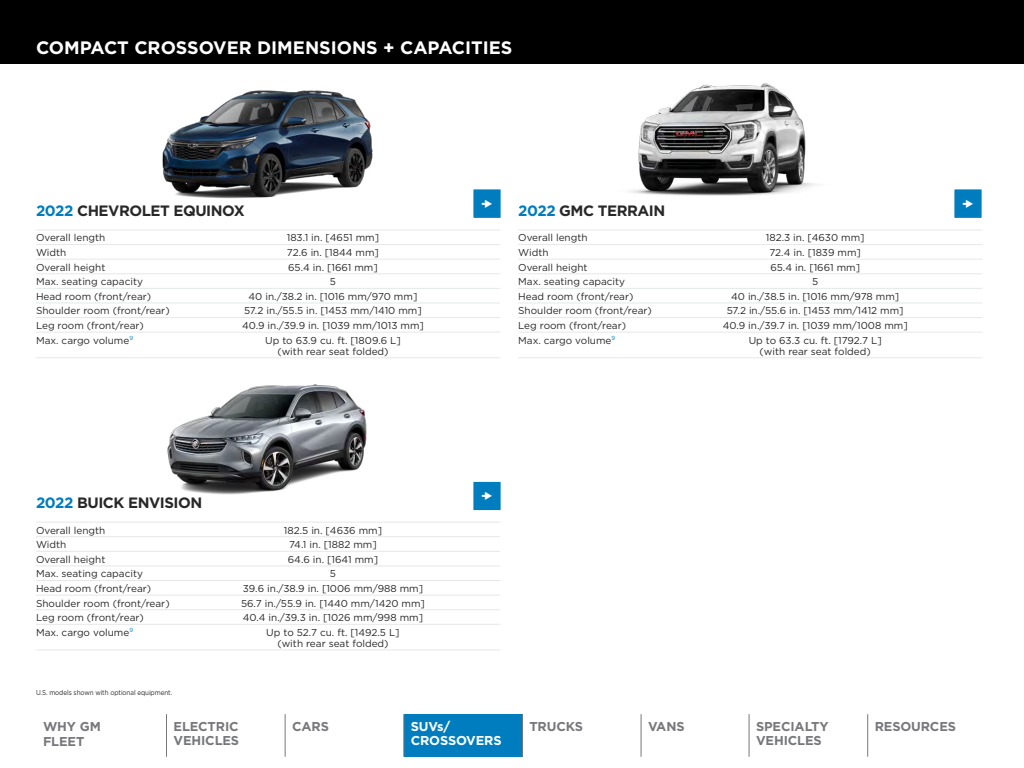
<style>
.page{position:relative;width:1024px;height:768px;background:#fff}
.page>*{position:absolute;margin:0;border:0;box-sizing:border-box;transform-origin:0 0}
.t1{font:700 18px "Gotham";color:#fff}
.t2{font:700 15px "Gotham";letter-spacing:-.03em;color:#292829}
.t3{font:700 12.8px/14.9px "Gotham";letter-spacing:-.01em;color:#77787b}
.t4{font:700 12.8px/14.2px "Gotham";letter-spacing:-.01em;color:#fff}
.t5{font:10px/11px "Gotham";color:#292829;text-align:center}
.t6{font:7px "Gotham";letter-spacing:-.01em;color:#292829;scale:.9 1}
.s1{color:#007dbe}
</style>
<div class="page">
<img style="left:167px;top:384px;width:200px;height:111px">
<img style="left:162px;top:90px;width:334px;height:110px">
<img style="left:630px;top:83px;width:186px;height:113px">
<div style="left:404px;top:714px;width:118px;height:43px;background:#007dbe"></div>
<hr style="left:166px;top:714px;width:1px;height:43px;background:#77787b">
<hr style="left:285px;top:714px;width:1px;height:43px;background:#77787b">
<hr style="left:403px;top:714px;width:1px;height:43px;background:#77787b">
<hr style="left:522px;top:714px;width:1px;height:43px;background:#77787b">
<hr style="left:641px;top:714px;width:1px;height:43px;background:#77787b">
<hr style="left:749px;top:714px;width:1px;height:43px;background:#77787b">
<hr style="left:867px;top:714px;width:1px;height:43px;background:#77787b">
<div style="left:0;top:0;width:1024px;height:63px;background:#000"></div>
<hr style="left:36px;top:230px;width:464px;height:1px;background:#e6e7e8">
<hr style="left:36px;top:244px;width:464px;height:1px;background:#e6e7e8">
<hr style="left:36px;top:259px;width:464px;height:1px;background:#e6e7e8">
<hr style="left:36px;top:274px;width:464px;height:1px;background:#e6e7e8">
<hr style="left:36px;top:288px;width:464px;height:1px;background:#e6e7e8">
<hr style="left:36px;top:303px;width:464px;height:1px;background:#e6e7e8">
<hr style="left:36px;top:317px;width:464px;height:1px;background:#e6e7e8">
<hr style="left:36px;top:332px;width:464px;height:1px;background:#e6e7e8">
<hr style="left:36px;top:358px;width:464px;height:1px;background:#e6e7e8">
<hr style="left:518px;top:230px;width:464px;height:1px;background:#e6e7e8">
<hr style="left:518px;top:244px;width:464px;height:1px;background:#e6e7e8">
<hr style="left:518px;top:259px;width:464px;height:1px;background:#e6e7e8">
<hr style="left:518px;top:274px;width:464px;height:1px;background:#e6e7e8">
<hr style="left:518px;top:288px;width:464px;height:1px;background:#e6e7e8">
<hr style="left:518px;top:303px;width:464px;height:1px;background:#e6e7e8">
<hr style="left:518px;top:317px;width:464px;height:1px;background:#e6e7e8">
<hr style="left:518px;top:332px;width:464px;height:1px;background:#e6e7e8">
<hr style="left:518px;top:358px;width:464px;height:1px;background:#e6e7e8">
<hr style="left:36px;top:522px;width:464px;height:1px;background:#e6e7e8">
<hr style="left:36px;top:536px;width:464px;height:1px;background:#e6e7e8">
<hr style="left:36px;top:551px;width:464px;height:1px;background:#e6e7e8">
<hr style="left:36px;top:566px;width:464px;height:1px;background:#e6e7e8">
<hr style="left:36px;top:580px;width:464px;height:1px;background:#e6e7e8">
<hr style="left:36px;top:595px;width:464px;height:1px;background:#e6e7e8">
<hr style="left:36px;top:609px;width:464px;height:1px;background:#e6e7e8">
<hr style="left:36px;top:624px;width:464px;height:1px;background:#e6e7e8">
<hr style="left:36px;top:650px;width:464px;height:1px;background:#e6e7e8">
<svg style="left:955px;top:190px;width:26px;height:27px"></svg>
<svg style="left:474px;top:482px;width:26px;height:28px"></svg>
<svg style="left:474px;top:190px;width:26px;height:27px"></svg>
<h1 class="t1" style="left:36px;top:36px;width:478px">COMPACT CROSSOVER DIMENSIONS + CAPACITIES</h1>
<h2 class="t2" style="left:36px;top:201px;width:210px"><span class="s1">2022</span> CHEVROLET EQUINOX</h2>
<p class="t5" style="left:36px;top:232px;width:71px">Overall length</p>
<p class="t5" style="left:287px;top:232px;width:94px">183.1 in. [4651 mm]</p>
<p class="t5" style="left:36px;top:247px;width:32px">Width</p>
<p class="t5" style="left:287px;top:247px;width:94px">72.6 in. [1844 mm]</p>
<p class="t5" style="left:36px;top:261px;width:71px">Overall height</p>
<p class="t5" style="left:288px;top:261px;width:91px">65.4 in. [1661 mm]</p>
<p class="t5" style="left:36px;top:276px;width:108px">Max. seating capacity</p>
<p class="t5" style="left:330px;top:276px;width:8px">5</p>
<p class="t5" style="left:36px;top:291px;width:117px">Head room (front/rear)</p>
<p class="t5" style="left:249px;top:291px;width:170px">40 in./38.2 in. [1016 mm/970 mm]</p>
<p class="t5" style="left:36px;top:305px;width:135px">Shoulder room (front/rear)</p>
<p class="t5" style="left:244px;top:305px;width:179px">57.2 in./55.5 in. [1453 mm/1410 mm]</p>
<p class="t5" style="left:36px;top:320px;width:109px">Leg room (front/rear)</p>
<p class="t5" style="left:242px;top:320px;width:183px">40.9 in./39.9 in. [1039 mm/1013 mm]</p>
<p class="t5" style="left:36px;top:334px;width:99px">Max. cargo volume<sup>9</sup></p>
<p class="t5" style="left:265px;top:334px;width:137px">Up to 63.9 cu. ft. [1809.6 L] (with rear seat folded)</p>
<h2 class="t2" style="left:36px;top:493px;width:168px"><span class="s1">2022</span> BUICK ENVISION</h2>
<p class="t5" style="left:36px;top:524px;width:71px">Overall length</p>
<p class="t5" style="left:284px;top:524px;width:100px">182.5 in. [4636 mm]</p>
<p class="t5" style="left:36px;top:539px;width:32px">Width</p>
<p class="t5" style="left:289px;top:539px;width:89px">74.1 in. [1882 mm]</p>
<p class="t5" style="left:36px;top:554px;width:71px">Overall height</p>
<p class="t5" style="left:288px;top:554px;width:92px">64.6 in. [1641 mm]</p>
<p class="t5" style="left:36px;top:568px;width:108px">Max. seating capacity</p>
<p class="t5" style="left:330px;top:568px;width:8px">5</p>
<p class="t5" style="left:36px;top:583px;width:117px">Head room (front/rear)</p>
<p class="t5" style="left:243px;top:583px;width:182px">39.6 in./38.9 in. [1006 mm/988 mm]</p>
<p class="t5" style="left:36px;top:597px;width:135px">Shoulder room (front/rear)</p>
<p class="t5" style="left:241px;top:597px;width:185px">56.7 in./55.9 in. [1440 mm/1420 mm]</p>
<p class="t5" style="left:36px;top:612px;width:109px">Leg room (front/rear)</p>
<p class="t5" style="left:243px;top:612px;width:182px">40.4 in./39.3 in. [1026 mm/998 mm]</p>
<p class="t5" style="left:36px;top:627px;width:99px">Max. cargo volume<sup>9</sup></p>
<p class="t5" style="left:266px;top:627px;width:135px">Up to 52.7 cu. ft. [1492.5 L] (with rear seat folded)</p>
<p class="t6" style="left:36px;top:688px;width:153px">U.S. models shown with optional equipment.</p>
<h2 class="t2" style="left:518px;top:201px;width:149px"><span class="s1">2022</span> GMC TERRAIN</h2>
<p class="t5" style="left:518px;top:232px;width:71px">Overall length</p>
<p class="t5" style="left:766px;top:232px;width:100px">182.3 in. [4630 mm]</p>
<p class="t5" style="left:518px;top:247px;width:32px">Width</p>
<p class="t5" style="left:770px;top:247px;width:93px">72.4 in. [1839 mm]</p>
<p class="t5" style="left:518px;top:261px;width:71px">Overall height</p>
<p class="t5" style="left:770px;top:261px;width:91px">65.4 in. [1661 mm]</p>
<p class="t5" style="left:518px;top:276px;width:108px">Max. seating capacity</p>
<p class="t5" style="left:812px;top:276px;width:8px">5</p>
<p class="t5" style="left:518px;top:291px;width:117px">Head room (front/rear)</p>
<p class="t5" style="left:731px;top:291px;width:170px">40 in./38.5 in. [1016 mm/978 mm]</p>
<p class="t5" style="left:518px;top:305px;width:135px">Shoulder room (front/rear)</p>
<p class="t5" style="left:727px;top:305px;width:178px">57.2 in./55.6 in. [1453 mm/1412 mm]</p>
<p class="t5" style="left:518px;top:320px;width:109px">Leg room (front/rear)</p>
<p class="t5" style="left:723px;top:320px;width:187px">40.9 in./39.7 in. [1039 mm/1008 mm]</p>
<p class="t5" style="left:518px;top:334px;width:99px">Max. cargo volume<sup>9</sup></p>
<p class="t5" style="left:749px;top:334px;width:135px">Up to 63.3 cu. ft. [1792.7 L] (with rear seat folded)</p>
<p class="t3" style="left:43px;top:719px;width:59px">WHY GM<br>FLEET</p>
<p class="t3" style="left:174px;top:720px;width:67px;line-height:13.5px">ELECTRIC<br>VEHICLES</p>
<p class="t3" style="left:292px;top:719px;width:38px">CARS</p>
<p class="t4" style="left:411px;top:720px;width:92px">SUVs/<br>CROSSOVERS</p>
<p class="t3" style="left:529px;top:719px;width:55px">TRUCKS</p>
<p class="t3" style="left:648px;top:719px;width:38px">VANS</p>
<p class="t3" style="left:756px;top:720px;width:74px;line-height:14.2px">SPECIALTY<br>VEHICLES</p>
<p class="t3" style="left:875px;top:719px;width:83px">RESOURCES</p>
</div>
